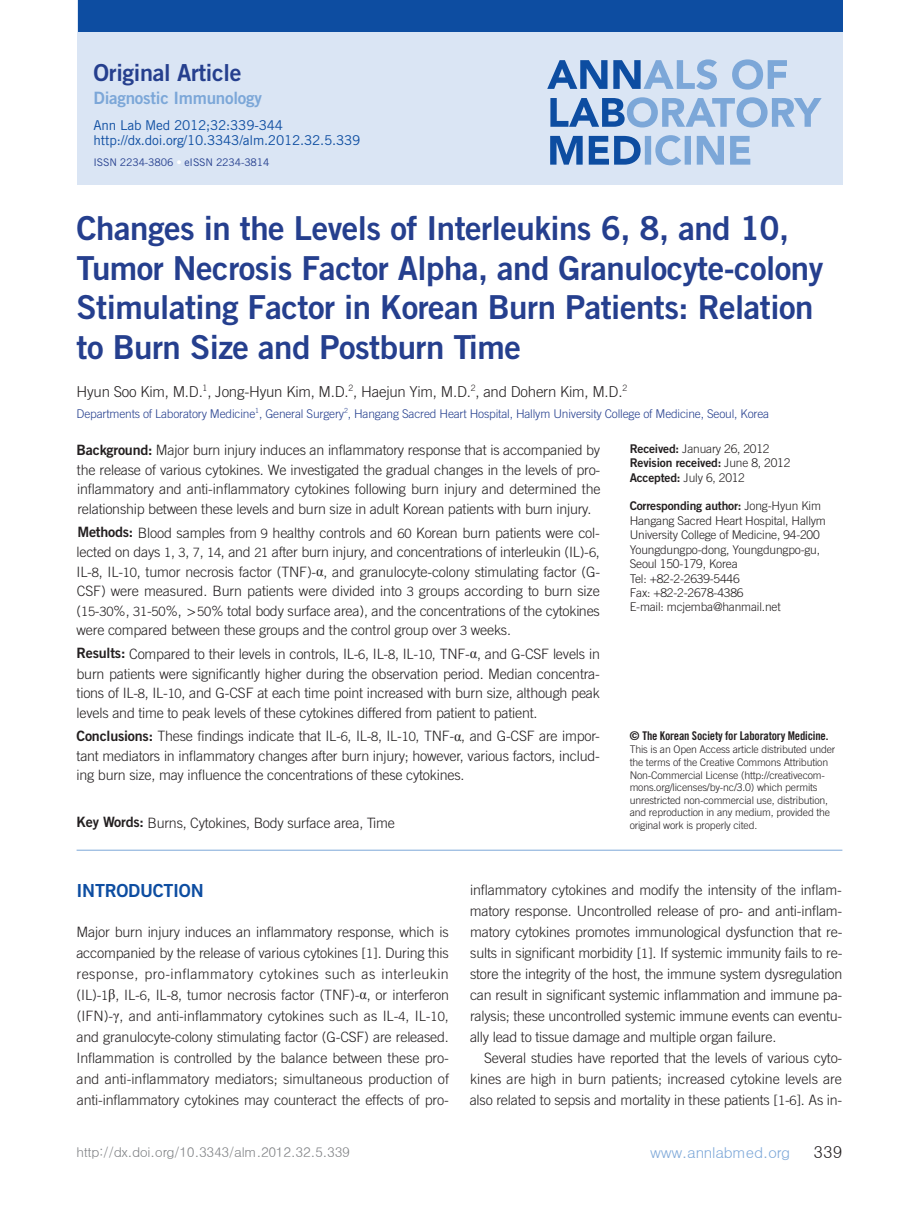
<style>
.page{position:relative;width:919px;height:1217px;background:#fff}
.page>*{position:absolute;margin:0;border:0;box-sizing:border-box;transform-origin:0 0}
.t1{font:33px/39.6px "Trade Gothic LT Std Bd 2";letter-spacing:-.015em;color:#253f8e}
.t2{font:23.4px "Trade Gothic LT Std Bd 2";letter-spacing:-.015em;color:#253f8e}
.t3{font:18px "Trade Gothic LT Std Bd 2";letter-spacing:-.015em;color:#0d4da1}
.t4{font:16.95px "Trade Gothic LT Std Bd 2";letter-spacing:-.015em;color:#7ca7d8}
.t5{font:16.5px "Dotum";color:#231f20}
.t6{font:300 15px "Trade Gothic LT Std";letter-spacing:-.015em;color:#231f20}
.t7{font:15px "Dotum";letter-spacing:-.02em;color:#7ca7d8}
.t8{font:300 14.25px/21px "Trade Gothic LT Std";letter-spacing:-.015em;color:#231f20;text-align:justify}
.t9{font:13.5px/15px "Trade Gothic LT Std";letter-spacing:-.015em;color:#0d4da1}
.t10{font:13.5px "Dotum";letter-spacing:-.03em;color:#808285}
.t11{font:300 12px/14.4px "Trade Gothic LT Std";letter-spacing:-.015em;color:#231f20}
.t12{font:300 12px "Trade Gothic LT Std";letter-spacing:-.015em;color:#253f8e}
.t13{font:12px "Trade Gothic LT Std Bd 2";letter-spacing:-.015em;color:#231f20}
.t14{font:12px "Trade Gothic LT Std Bd Cn 20";letter-spacing:-.015em;color:#231f20}
.t15{font:300 10.5px/12.6px "Trade Gothic LT Std";letter-spacing:-.015em;color:#231f20}
.t16{font:10.5px "Trade Gothic LT Std";letter-spacing:-.015em;color:#253f8e}
.s1{color:#fff}
.s2{font-family:"Trade Gothic LT Std Bd 2";font-weight:400}
.s3{font-size:12.75px}
.s4{font-family:"Times New Roman";font-weight:400}
.s5{font-family:"Trade Gothic LT Std";font-weight:300}
.s6{font-family:"Trade Gothic LT Std Bd 2"}
</style>
<div class="page">
<div style="left:77px;top:0;width:765px;height:185px;background:#dae5f4"></div>
<div style="left:78px;top:0;width:764px;height:32px;background:#0d4da1"></div>
<svg style="left:550px;top:135px;width:200px;height:30px"></svg>
<svg style="left:550px;top:97px;width:271px;height:30px"></svg>
<svg style="left:547px;top:59px;width:239px;height:31px"></svg>
<hr style="left:77px;top:849px;width:765px;height:1px;background:#7ca7d8">
<h2 class="t2" style="left:94px;top:58px;width:149px">Original Article</h2>
<p class="t4" style="left:94px;top:87px;width:170px">Diagnostic Immunology</p>
<p class="t9" style="left:94px;top:118px;width:268px">Ann Lab Med 2012;32:339-344 http://dx.doi.org/10.3343/alm.2012.32.5.339</p>
<p class="t16" style="left:94px;top:156px;width:177px">ISSN 2234-3806 <span class="s1">•</span> eISSN 2234-3814</p>
<h1 class="t1" style="left:77px;top:208px;width:748px">Changes in the Levels of Interleukins 6, 8, and 10, Tumor Necrosis Factor Alpha, and Granulocyte-colony Stimulating Factor in Korean Burn Patients: Relation to Burn Size and Postburn Time</h1>
<p class="t6" style="left:77px;top:382px;width:552px">Hyun Soo Kim, M.D.<sup>1</sup>, Jong-Hyun Kim, M.D.<sup>2</sup>, Haejun Yim, M.D.<sup>2</sup>, and Dohern Kim, M.D.<sup>2</sup></p>
<p class="t12" style="left:77px;top:406px;width:694px">Departments of Laboratory Medicine<sup>1</sup>, General Surgery<sup>2</sup>, Hangang Sacred Heart Hospital, Hallym University College of Medicine, Seoul, Korea</p>
<p class="t8" style="left:77px;top:440px;width:525px;line-height:19.5px"><span class="s2">Background:</span> Major burn injury induces an inflammatory response that is accompanied by the release of various cytokines. We investigated the gradual changes in the levels of pro&shy;inflammatory and anti-inflammatory cytokines following burn injury and determined the relationship between these levels and burn size in adult Korean patients with burn injury.</p>
<p class="t8" style="left:77px;top:522px;width:525px;line-height:19.5px"><span class="s2">Methods:</span> Blood samples from <span class="s3">9</span> healthy controls and <span class="s3">60</span> Korean burn patients were col&shy;lected on days <span class="s3">1</span>, <span class="s3">3</span>, <span class="s3">7</span>, <span class="s3">14</span>, and <span class="s3">21</span> after burn injury, and concentrations of interleukin (IL)-<span class="s3">6</span>, IL-<span class="s3">8</span>, IL-<span class="s3">10</span>, tumor necrosis factor (TNF)-<span class="s4">α</span>, and granulocyte-colony stimulating factor (G-CSF) were measured. Burn patients were divided into <span class="s3">3</span> groups according to burn size (<span class="s3">15</span>-<span class="s3">30</span>%, <span class="s3">31</span>-<span class="s3">50</span>%, &gt;<span class="s3">50</span>% total body surface area), and the concentrations of the cytokines were compared between these groups and the control group over <span class="s3">3</span> weeks.</p>
<p class="t8" style="left:77px;top:644px;width:525px;line-height:19.5px"><span class="s2">Results:</span> Compared to their levels in controls, IL-<span class="s3">6</span>, IL-<span class="s3">8</span>, IL-<span class="s3">10</span>, TNF-<span class="s4">α</span>, and G-CSF levels in burn patients were significantly higher during the observation period. Median concentra&shy;tions of IL-<span class="s3">8</span>, IL-<span class="s3">10</span>, and G-CSF at each time point increased with burn size, although peak levels and time to peak levels of these cytokines differed from patient to patient.</p>
<p class="t8" style="left:77px;top:726px;width:525px;line-height:19.5px"><span class="s2">Conclusions:</span> These findings indicate that IL-<span class="s3">6</span>, IL-<span class="s3">8</span>, IL-<span class="s3">10</span>, TNF-<span class="s4">α</span>, and G-CSF are impor&shy;tant mediators in inflammatory changes after burn injury; however, various factors, includ&shy;ing burn size, may influence the concentrations of these cytokines.</p>
<p class="t8" style="left:77px;top:812px;width:320px"><span class="s2">Key Words:</span> Burns, Cytokines, Body surface area, Time</p>
<p class="t11" style="left:629px;top:441px;width:141px"><span class="s2">Received:</span> January 26, 2012</p>
<p class="t13" style="left:629px;top:455px;width:162px">Revision received: <span class="s5">June 8, 2012</span></p>
<p class="t11" style="left:629px;top:470px;width:117px"><span class="s2">Accepted:</span> July 6, 2012</p>
<p class="t13" style="left:629px;top:498px;width:193px">Corresponding author: <span class="s5">Jong-Hyun Kim</span></p>
<p class="t11" style="left:629px;top:513px;width:198px">Hangang Sacred Heart Hospital, Hallym<br>University College of Medicine, 94-200<br>Youngdungpo-dong, Youngdungpo-gu,<br>Seoul 150-179, Korea<br>Tel: +82-2-2639-5446<br>Fax: +82-2-2678-4386<br>E-mail: mcjemba@hanmail.net</p>
<p class="t14" style="left:629px;top:728px;width:200px"><span class="s6">©</span> The Korean Society for Laboratory Medicine.</p>
<p class="t15" style="left:629px;top:743px;width:207px">This is an Open Access article distributed under the terms of the Creative Commons Attribution Non-Commercial License (http://creativecom&shy;mons.org/licenses/by-nc/3.0) which permits unrestricted non-commercial use, distribution, and reproduction in any medium, provided the original work is properly cited.</p>
<p class="t3" style="left:77px;top:879px;width:129px">INTRODUCTION</p>
<p class="t8" style="left:76px;top:920px;width:374px">Major burn injury induces an inflammatory response, which is accompanied by the release of various cytokines [<span class="s3">1</span>]. During this response, pro-inflammatory cytokines such as interleukin (IL)-<span class="s3">1</span><span class="s4">β</span>, IL-<span class="s3">6</span>, IL-<span class="s3">8</span>, tumor necrosis factor (TNF)-<span class="s4">α</span>, or interferon (IFN)-<span class="s4">γ</span>, and anti-inflammatory cytokines such as IL-<span class="s3">4</span>, IL-<span class="s3">10</span>, and granulocyte-colony stimulating factor (G-CSF) are released.<br>Inflammation is controlled by the balance between these pro&shy;and anti-inflammatory mediators; simultaneous production of anti-inflammatory cytokines may counteract the effects of pro-</p>
<p class="t8" style="left:469px;top:878px;width:374px">inflammatory cytokines and modify the intensity of the inflam&shy;matory response. Uncontrolled release of pro- and anti-inflam&shy;matory cytokines promotes immunological dysfunction that re&shy;sults in significant morbidity [<span class="s3">1</span>]. If systemic immunity fails to re&shy;store the integrity of the host, the immune system dysregulation can result in significant systemic inflammation and immune pa&shy;ralysis; these uncontrolled systemic immune events can eventu&shy;ally lead to tissue damage and multiple organ failure.</p>
<p class="t8" style="left:469px;top:1047px;width:374px;text-indent:14px">Several studies have reported that the levels of various cyto&shy;kines are high in burn patients; increased cytokine levels are also related to sepsis and mortality in these patients [<span class="s3">1</span>-<span class="s3">6</span>]. As in-</p>
<p class="t10" style="left:77px;top:1145px;width:275px">http://dx.doi.org/10.3343/alm.2012.32.5.339</p>
<p class="t7" style="left:650px;top:1144px;width:142px">www.annlabmed.org</p>
<p class="t5" style="left:813px;top:1143px;width:30px">339</p>
</div>
